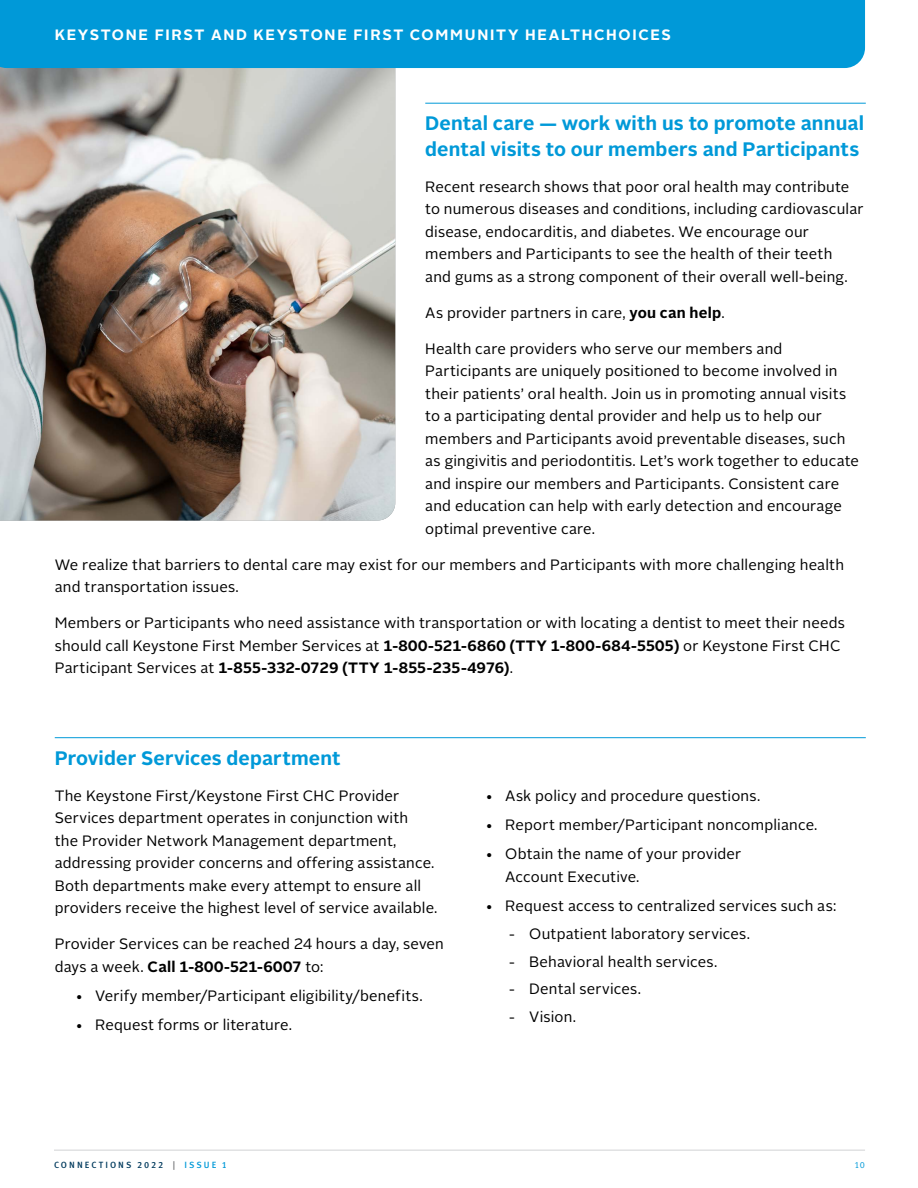
<style>
.page{position:relative;width:918px;height:1188px;background:#fff}
.page>*{position:absolute;margin:0;border:0;box-sizing:border-box;transform-origin:0 0}
.t1{font:700 19.5px/25.5px "Alright Sans";letter-spacing:.005em;color:#0099d8}
.Body_Copy{font:15px/22.5px "Alright Sans";letter-spacing:.01em;color:#000}
.t2{font:700 15px "Alright Sans";letter-spacing:.105em;color:#fff}
.t3{font:500 9px "Meta Pro";letter-spacing:.225em;color:#003a5d}
.t4{font:9px "Meta Pro Norm";color:#0099d8}
.s1{font-weight:700}
.s2{color:#6d6e71}
.s3{color:#0099d8}
</style>
<div class="page">
<hr style="left:54px;top:1150px;width:811px;height:1px;background:#d1d3d4">
<hr style="left:425px;top:103px;width:441px;height:1px;background:#0099d8">
<hr style="left:55px;top:737px;width:811px;height:1px;background:#0099d8">
<img style="left:0;top:68px;width:395px;height:453px">
<div style="left:0;top:0;width:865px;height:68px;background:#0099d8"></div>
<p class="t2" style="left:55px;top:24px;width:618px">KEYSTONE FIRST AND KEYSTONE FIRST COMMUNITY HEALTHCHOICES</p>
<p class="t1" style="left:425px;top:111px;width:440px">Dental care — work with us to promote annual dental visits to our members and Participants</p>
<p class="Body_Copy" style="left:425px;top:176px;width:440px">Recent research shows that poor oral health may contribute to numerous diseases and conditions, including cardiovascular disease, endocarditis, and diabetes. We encourage our members and Participants to see the health of their teeth<br>and gums as a strong component of their overall well-being.</p>
<p class="Body_Copy" style="left:425px;top:302px;width:301px">As provider partners in care, <span class="s1">you can help</span>.</p>
<p class="Body_Copy" style="left:425px;top:338px;width:435px">Health care providers who serve our members and Participants are uniquely positioned to become involved in their patients’ oral health. Join us in promoting annual visits to a participating dental provider and help us to help our members and Participants avoid preventable diseases, such as gingivitis and periodontitis. Let’s work together to educate and inspire our members and Participants. Consistent care and education can help with early detection and encourage optimal preventive care.</p>
<p class="Body_Copy" style="left:55px;top:554px;width:791px">We realize that barriers to dental care may exist for our members and Participants with more challenging health and transportation issues.</p>
<p class="Body_Copy" style="left:55px;top:612px;width:792px">Members or Participants who need assistance with transportation or with locating a dentist to meet their needs should call Keystone First Member Services at <span class="s1">1-800-521-6860 (TTY 1-800-684-5505)</span> or Keystone First CHC<br>Participant Services at <span class="s1">1-855-332-0729 (TTY 1-855-235-4976)</span>.</p>
<p class="t1" style="left:55px;top:745px;width:287px">Provider Services department</p>
<p class="Body_Copy" style="left:55px;top:785px;width:384px">The Keystone First/Keystone First CHC Provider Services department operates in conjunction with<br>the Provider Network Management department, addressing provider concerns and offering assistance.<br>Both departments make every attempt to ensure all providers receive the highest level of service available.</p>
<p class="Body_Copy" style="left:55px;top:933px;width:391px">Provider Services can be reached 24 hours a day, seven days a week. <span class="s1">Call 1-800-521-6007</span> to:</p>
<p class="Body_Copy" style="left:75px;top:985px;width:349px">• Verify member/Participant eligibility/benefits.</p>
<p class="Body_Copy" style="left:75px;top:1014px;width:219px">• Request forms or literature.</p>
<p class="Body_Copy" style="left:485px;top:785px;width:277px">• Ask policy and procedure questions.</p>
<p class="Body_Copy" style="left:485px;top:814px;width:334px">• Report member/Participant noncompliance.</p>
<p class="Body_Copy" style="left:505px;top:843px;width:238px;text-indent:-20px">• Obtain the name of your provider<br>Account Executive.</p>
<p class="Body_Copy" style="left:485px;top:895px;width:353px">• Request access to centralized services such as:</p>
<p class="Body_Copy" style="left:509px;top:923px;width:243px">- Outpatient laboratory services.</p>
<p class="Body_Copy" style="left:509px;top:950px;width:210px">- Behavioral health services.</p>
<p class="Body_Copy" style="left:509px;top:978px;width:134px">- Dental services.</p>
<p class="Body_Copy" style="left:509px;top:1006px;width:68px">- Vision.</p>
<p class="t3" style="left:54px;top:1158px;width:175px">CONNECTIONS 2022 <span class="s2">|</span> <span class="s3">ISSUE 1</span></p>
<p class="t4" style="left:855px;top:1158px;width:12px">10</p>
</div>
